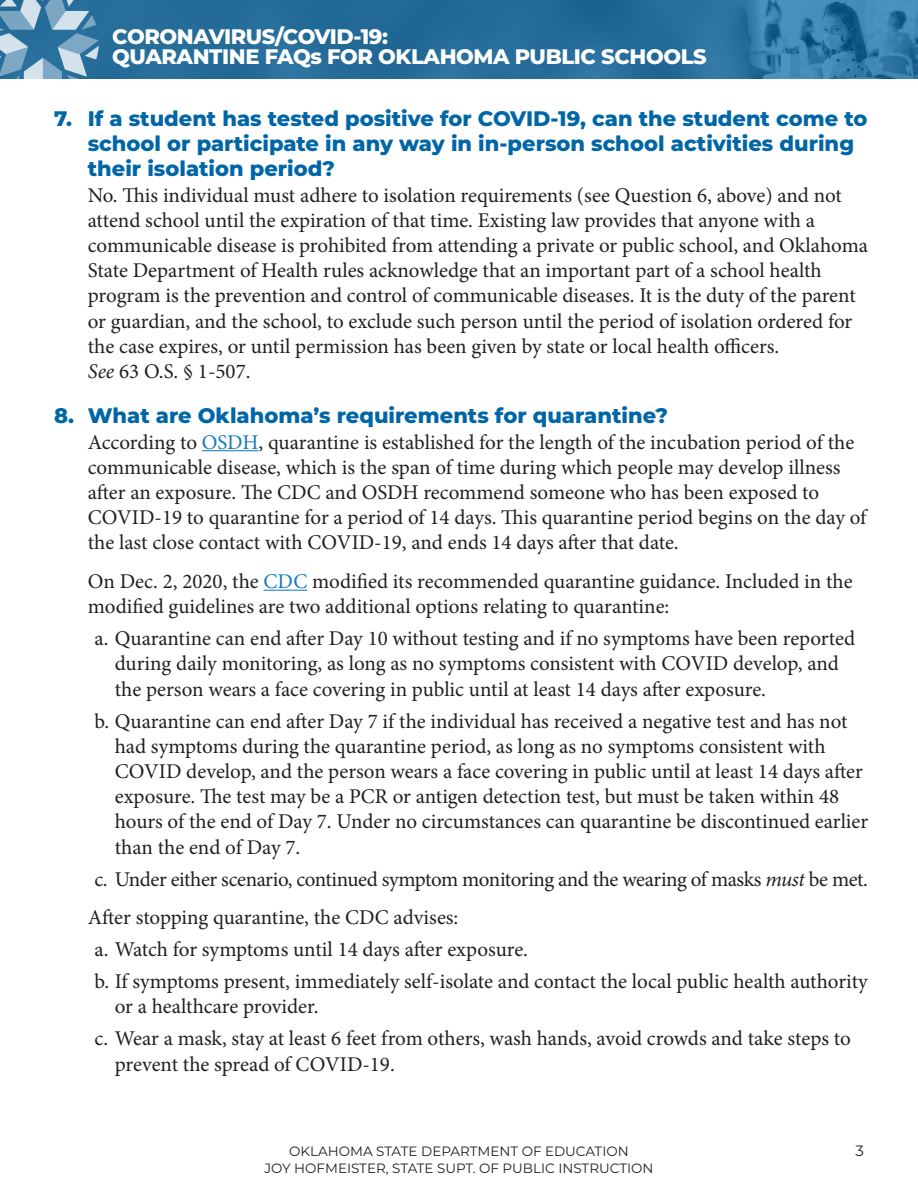
<style>
.page{position:relative;width:918px;height:1188px;background:#fff}
.page>*{position:absolute;margin:0;border:0;box-sizing:border-box;transform-origin:0 0}
.Body_Text{font:21px/25.2px "Minion Pro";letter-spacing:-.005em;color:#231f20}
.Question{font:800 21px/25.2px "Montserrat";color:#0066a7}
.Body_Text-2{font:21px "Minion Pro";letter-spacing:-.025em;color:#231f20}
.t1{font:800 21px/19.5px "Montserrat";letter-spacing:-.02em;color:#fff}
.t2{font:15px "Montserrat";color:#231f20}
.t3{font:13.5px "Montserrat";color:#231f20}
.s1{font-style:italic}
.s2{color:#177ac0}
</style>
<div class="page">
<svg style="left:99px;top:0;width:819px;height:79px;fill:#256c9a"></svg>
<svg style="left:0;top:0;width:99px;height:79px"></svg>
<hr style="left:202px;top:450px;width:57px;height:1px;background:#177ac0">
<hr style="left:264px;top:590px;width:43px;height:1px;background:#177ac0">
<p class="t1" style="left:112px;top:26px;width:596px">CORONAVIRUS/COVID-19:<br>QUARANTINE FAQs FOR OKLAHOMA PUBLIC SCHOOLS</p>
<h3 class="Question" style="left:88px;top:105px;width:781px;text-indent:-34px">7. If a student has tested positive for COVID-19, can the student come to school or participate in any way in in-person school activities during their isolation period?</h3>
<p class="Body_Text" style="left:88px;top:182px;width:782px">No. This individual must adhere to isolation requirements (see Question 6, above) and not attend school until the expiration of that time. Existing law provides that anyone with a communicable disease is prohibited from attending a private or public school, and Oklahoma State Department of Health rules acknowledge that an important part of a school health program is the prevention and control of communicable diseases. It is the duty of the parent or guardian, and the school, to exclude such person until the period of isolation ordered for the case expires, or until permission has been given by state or local health officers.<br><span class="s1">See</span> 63 O.S. § 1-507.</p>
<h3 class="Question" style="left:54px;top:402px;width:615px">8. What are Oklahoma’s requirements for quarantine?</h3>
<p class="Body_Text" style="left:88px;top:429px;width:780px">According to <span class="s2">OSDH</span>, quarantine is established for the length of the incubation period of the communicable disease, which is the span of time during which people may develop illness after an exposure. The CDC and OSDH recommend someone who has been exposed to COVID-19 to quarantine for a period of 14 days. This quarantine period begins on the day of the last close contact with COVID-19, and ends 14 days after that date.</p>
<p class="Body_Text" style="left:88px;top:569px;width:766px">On Dec. 2, 2020, the <span class="s2">CDC</span> modified its recommended quarantine guidance. Included in the modified guidelines are two additional options relating to quarantine:</p>
<p class="Body_Text" style="left:115px;top:626px;width:742px;text-indent:-20px">a. Quarantine can end after Day 10 without testing and if no symptoms have been reported during daily monitoring, as long as no symptoms consistent with COVID develop, and the person wears a face covering in public until at least 14 days after exposure.</p>
<p class="Body_Text" style="left:115px;top:708px;width:755px;text-indent:-20px">b. Quarantine can end after Day 7 if the individual has received a negative test and has not had symptoms during the quarantine period, as long as no symptoms consistent with COVID develop, and the person wears a face covering in public until at least 14 days after exposure. The test may be a PCR or antigen detection test, but must be taken within 48 hours of the end of Day 7. Under no circumstances can quarantine be discontinued earlier than the end of Day 7.</p>
<p class="Body_Text-2" style="left:94px;top:865px;width:775px">c. Under either scenario, continued symptom monitoring and the wearing of masks <span class="s1">must</span> be met.</p>
<p class="Body_Text" style="left:88px;top:905px;width:372px">After stopping quarantine, the CDC advises:</p>
<p class="Body_Text" style="left:94px;top:937px;width:435px">a. Watch for symptoms until 14 days after exposure.</p>
<p class="Body_Text" style="left:115px;top:969px;width:755px;text-indent:-20px">b. If symptoms present, immediately self-isolate and contact the local public health authority or a healthcare provider.</p>
<p class="Body_Text" style="left:115px;top:1026px;width:738px;text-indent:-20px">c. Wear a mask, stay at least 6 feet from others, wash hands, avoid crowds and take steps to prevent the spread of COVID-19.</p>
<p class="t3" style="left:289px;top:1142px;width:341px">OKLAHOMA STATE DEPARTMENT OF EDUCATION</p>
<p class="t2" style="left:856px;top:1140px;width:10px">3</p>
<p class="t3" style="left:265px;top:1159px;width:390px">JOY HOFMEISTER, STATE SUPT. OF PUBLIC INSTRUCTION</p>
</div>
